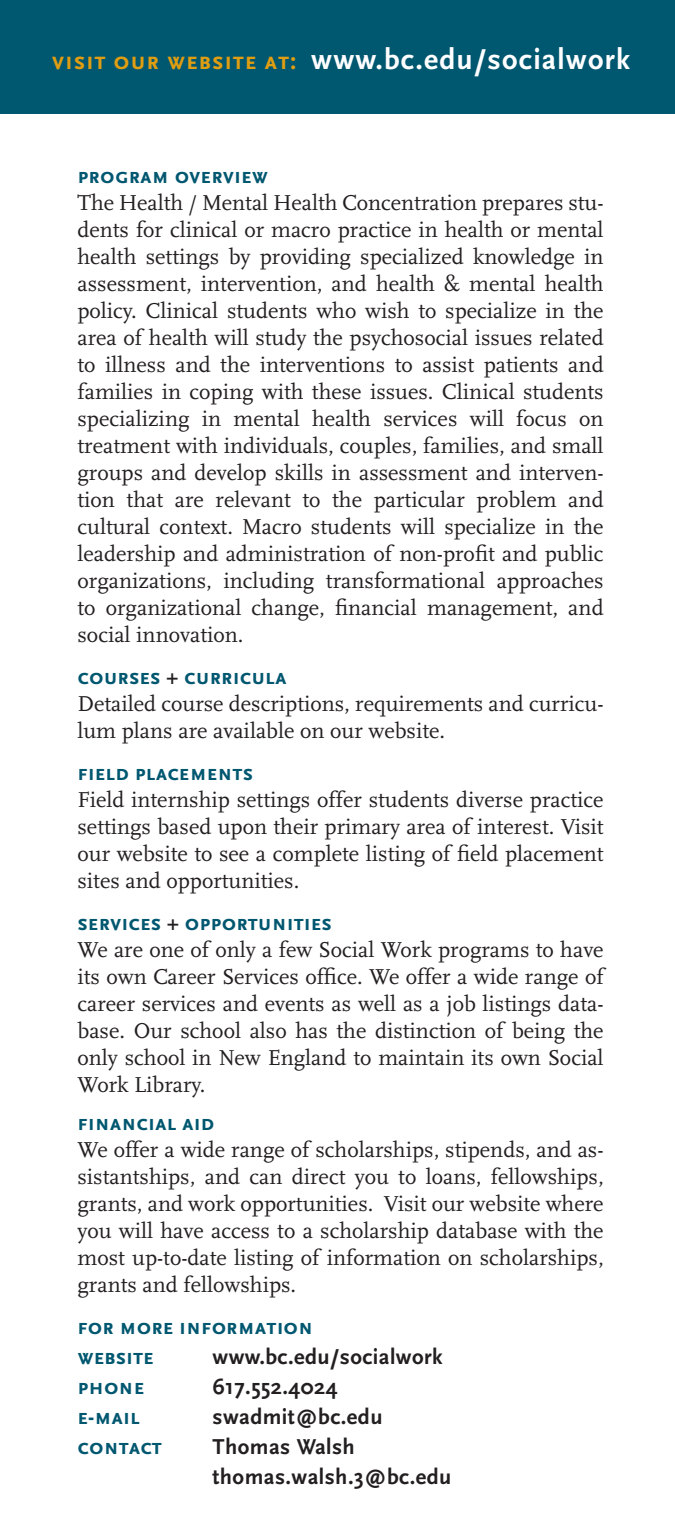
<style>
.page{position:relative;width:675px;height:1530px;background:#fff}
.page>*{position:absolute;margin:0;border:0;box-sizing:border-box;transform-origin:0 0}
.t1{font:700 30px "Scala Sans";letter-spacing:.04em;color:#fff}
.t2{font:22.5px/27px "Scala";color:#231f20;text-align:justify}
.t3{font:700 22.5px "Scala Sans Caps";color:#005770}
.t4{font:700 22.5px "Scala Sans";letter-spacing:.02em;color:#231f20}
.s1{font-family:"Scala Sans Caps";font-size:25px;color:#df9d12}
.s2{color:#231f20}
</style>
<div class="page">
<div style="left:0;top:0;width:675px;height:113px;background:#005770"></div>
<p class="t1" style="left:52px;top:43px;width:580px"><span class="s1">visit our website at:</span> www.bc.edu/socialwork</p>
<p class="t3" style="left:78px;top:163px;width:192px">program overview</p>
<p class="t2" style="left:78px;top:190px;width:528px">The Health / Mental Health Concentration prepares stu&shy;dents for clinical or macro practice in health or mental health settings by providing specialized knowledge in assessment, intervention, and health &amp; mental health policy. Clinical students who wish to specialize in the area of health will study the psychosocial issues related to illness and the interventions to assist patients and families in coping with these issues. Clinical students specializing in mental health services will focus on treatment with individuals, couples, families, and small groups and develop skills in assessment and interven&shy;tion that are relevant to the particular problem and cultural context. Macro students will specialize in the leadership and administration of non-profit and public organizations, including transformational approaches to organizational change, financial management, and social innovation.</p>
<p class="t3" style="left:78px;top:664px;width:211px">courses <span class="s2">+</span> curricula</p>
<p class="t2" style="left:78px;top:691px;width:528px">Detailed course descriptions, requirements and curricu&shy;lum plans are available on our website.</p>
<p class="t3" style="left:78px;top:760px;width:177px">field placements</p>
<p class="t2" style="left:78px;top:787px;width:528px">Field internship settings offer students diverse practice settings based upon their primary area of interest. Visit our website to see a complete listing of field placement sites and opportunities.</p>
<p class="t3" style="left:78px;top:910px;width:256px">services <span class="s2">+</span> opportunities</p>
<p class="t2" style="left:78px;top:937px;width:528px">We are one of only a few Social Work programs to have its own Career Services office. We offer a wide range of career services and events as well as a job listings data&shy;base. Our school also has the distinction of being the only school in New England to maintain its own Social Work Library.</p>
<p class="t3" style="left:78px;top:1110px;width:138px">financial aid</p>
<p class="t2" style="left:78px;top:1137px;width:528px">We offer a wide range of scholarships, stipends, and as&shy;sistantships, and can direct you to loans, fellowships, grants, and work opportunities. Visit our website where you will have access to a scholarship database with the most up-to-date listing of information on scholarships, grants and fellowships.</p>
<p class="t3" style="left:78px;top:1314px;width:237px">for more information</p>
<p class="t3" style="left:78px;top:1344px;width:78px">website</p>
<p class="t4" style="left:212px;top:1345px;width:232px">www.bc.edu/socialwork</p>
<p class="t3" style="left:78px;top:1374px;width:68px">phone</p>
<p class="t4" style="left:212px;top:1375px;width:127px">617.552.4024</p>
<p class="t3" style="left:78px;top:1404px;width:64px">e-mail</p>
<p class="t4" style="left:212px;top:1405px;width:172px">swadmit@bc.edu</p>
<p class="t3" style="left:78px;top:1434px;width:86px">contact</p>
<p class="t4" style="left:212px;top:1435px;width:144px">Thomas Walsh</p>
<p class="t4" style="left:212px;top:1465px;width:240px">thomas.walsh.3@bc.edu</p>
</div>
